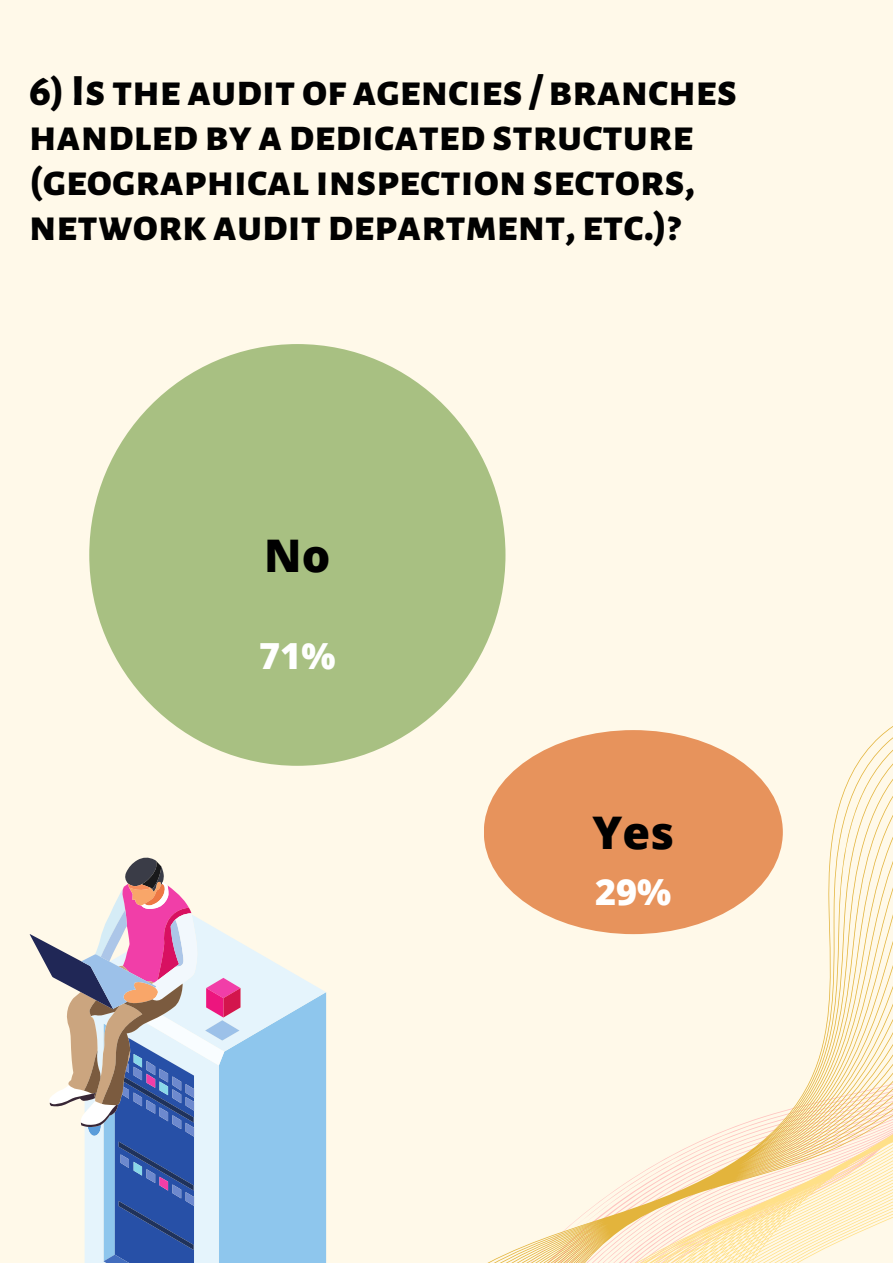
<style>
.page{position:relative;width:893px;height:1264px;background:#fff}
.page>*{position:absolute;margin:0;border:0;box-sizing:border-box;transform-origin:0 0}
.t1{font:800 45px/45px "Alegreya Sans SC";color:#010101}
.t2{font:800 45px "Open Sans";color:#000}
.t3{font:800 36px "Open Sans";color:#fff}
</style>
<div class="page">
<div style="left:0;top:0;width:892px;height:1262px;background:#fff9e9"></div>
<svg style="left:353px;top:539px;width:539px;height:723px"></svg>
<div style="left:484px;top:730px;width:298px;height:204px;background:#e7935c;border-radius:50%"></div>
<div style="left:89px;top:344px;width:416px;height:421px;background:#a8c082;border-radius:50%"></div>
<svg style="left:30px;top:857px;width:296px;height:405px"></svg>
<p class="t1" style="left:29px;top:69px;width:709px">6)Is the audit of agencies / branches handled by a dedicated structure (geographicalinspectionsectors, network audit department, etc.)?</p>
<p class="t2" style="left:264px;top:524px;width:68px">No</p>
<p class="t3" style="left:259px;top:630px;width:78px">71%</p>
<p class="t2" style="left:592px;top:801px;width:83px">Yes</p>
<p class="t3" style="left:595px;top:866px;width:78px">29%</p>
</div>
